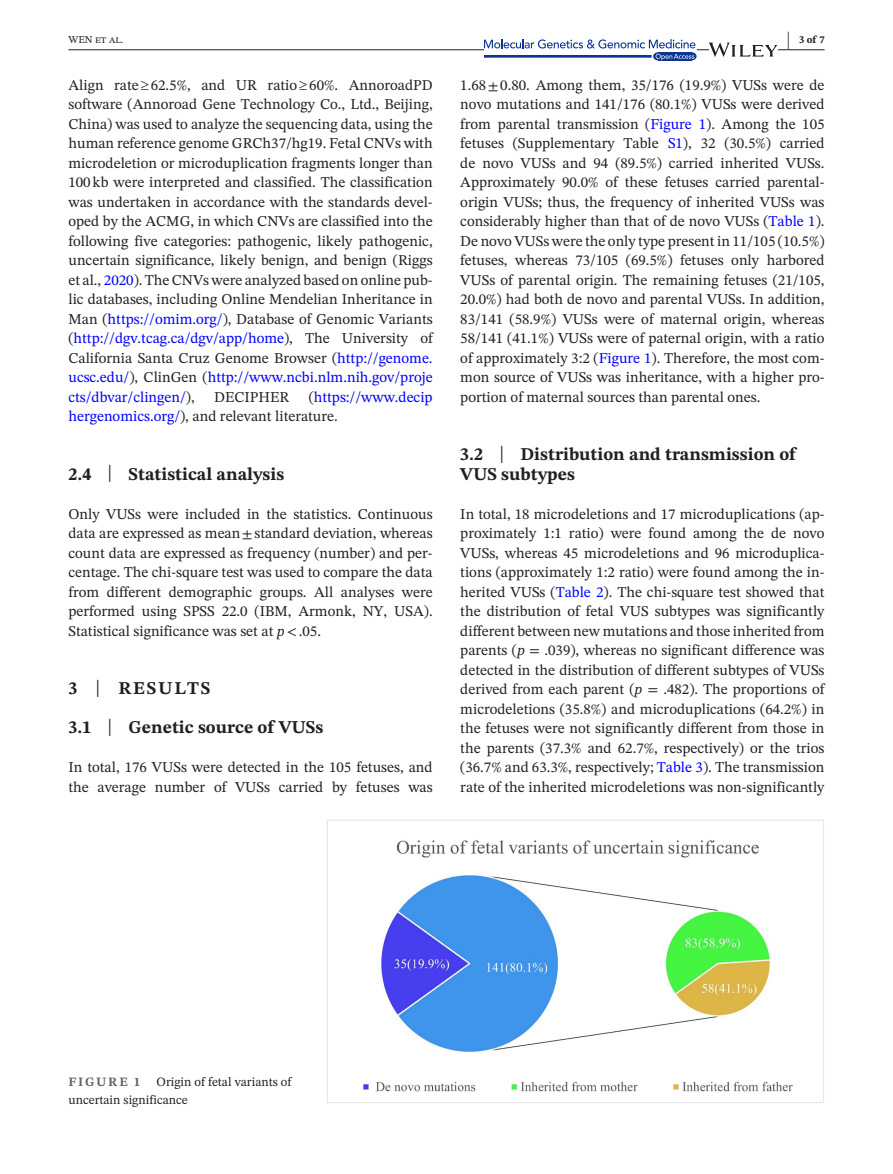
<style>
.page{position:relative;width:893px;height:1174px;background:#fff}
.page>*{position:absolute;margin:0;border:0;box-sizing:border-box;transform-origin:0 0}
.t1{font:700 21px "STIX Two Text";color:#231f20;scale:.42 1}
.t2{font:700 18px/39px "STIX Two Text";color:#231f20}
.t3{font:15px/19.5px "STIX Two Text";color:#231f20;text-align:justify}
.t4{font:15px/19.5px "STIX Two Text";color:#00f}
.t5{font:12.75px/18px "STIX Two Text";color:#231f20}
.t6{font:700 12.75px "STIX Two Text";letter-spacing:.14em;color:#636366}
.t7{font:10.5px "STIX Two Text";color:#231f20}
.t8{font:700 10.5px "STIX Two Text";color:#231f20}
.s1{color:#00f}
.s2{font-family:"STIX"}
.s3{color:#231f20}
.s4{font-weight:400;font-size:23.7px}
.s5{font-style:italic}
</style>
<div class="page">
<hr style="left:68px;top:49px;width:756px;height:1px;background:#231f20">
<svg style="left:484px;top:39px;width:211px;height:21px"></svg>
<svg style="left:709px;top:43px;width:68px;height:14px"></svg>
<img style="left:327px;top:819px;width:497px;height:284px">
<h1 class="t1" style="left:787px;top:24px;width:8px">|</h1>
<p class="t7" style="left:68px;top:32px;width:56px">WEN et al.</p>
<p class="t8" style="left:799px;top:32px;width:27px">3 of 7</p>
<p class="t3" style="left:68px;top:75px;width:366px">Align rate≥62.5%, and UR ratio≥60%. AnnoroadPD software (Annoroad Gene Technology Co., Ltd., Beijing, China) was used to analyze the sequencing data, using the human reference genome GRCh37/hg19. Fetal CNVs with microdeletion or microduplication fragments longer than 100kb were interpreted and classified. The classification was undertaken in accordance with the standards devel&shy;oped by the ACMG, in which CNVs are classified into the following five categories: pathogenic, likely pathogenic, uncertain significance, likely benign, and benign (Riggs et al., <span class="s1">2020</span>). The CNVs were analyzed based on online pub&shy;lic databases, including Online Mendelian Inheritance in Man (<span class="s1">https://omim.org/</span>), Database of Genomic Variants (<span class="s1">http://dgv.tcag.ca/dgv/app/home</span>), The University of California Santa Cruz Genome Browser (<span class="s1">http://genome. ucsc.edu/</span>), ClinGen (<span class="s1">http://www.ncbi.nlm.nih.gov/proje cts/dbvar/clingen/</span>),</p>
<p class="t3" style="left:460px;top:75px;width:366px">1.68<span class="s2">±</span>0.80. Among them, 35/176 (19.9%) VUSs were de novo mutations and 141/176 (80.1%) VUSs were derived from parental transmission (<span class="s1">Figure 1</span>). Among the 105 fetuses (Supplementary Table <span class="s1">S1</span>), 32 (30.5%) carried de novo VUSs and 94 (89.5%) carried inherited VUSs.<br>Approximately 90.0% of these fetuses carried parental&shy;origin VUSs; thus, the frequency of inherited VUSs was considerably higher than that of de novo VUSs (<span class="s1">Table 1</span>).<br>De novo VUSs were the only type present in 11/105 (10.5%) fetuses, whereas 73/105 (69.5%) fetuses only harbored VUSs of parental origin. The remaining fetuses (21/105, 20.0%) had both de novo and parental VUSs. In addition, 83/141 (58.9%) VUSs were of maternal origin, whereas 58/141 (41.1%) VUSs were of paternal origin, with a ratio of approximately 3:2 (<span class="s1">Figure 1</span>). Therefore, the most com&shy;mon source of VUSs was inheritance, with a higher pro&shy;portion of maternal sources than parental ones.</p>
<p class="t4" style="left:68px;top:387px;width:366px;text-indent:240px"><span class="s3">(</span>https://www.decip hergenomics.org/<span class="s3">), and relevant literature.</span></p>
<p class="t3" style="left:214px;top:387px;width:77px">DECIPHER</p>
<p class="t2" style="left:68px;top:455px;width:217px">2.4 <span class="s4">|</span> Statistical analysis</p>
<p class="t3" style="left:68px;top:504px;width:366px">Only VUSs were included in the statistics. Continuous data are expressed as mean<span class="s2">±</span>standard deviation, whereas count data are expressed as frequency (number) and per&shy;centage. The chi-square test was used to compare the data from different demographic groups. All analyses were performed using SPSS 22.0 (IBM, Armonk, NY, USA).<br>Statistical significance was set at <span class="s5">p</span><span class="s2">&lt;</span>.05.</p>
<p class="t2" style="left:68px;top:669px;width:256px">3 <span class="s4">|</span> RESULTS<br>3.1 <span class="s4">|</span> Genetic source of VUSs</p>
<p class="t3" style="left:68px;top:757px;width:366px">In total, 176 VUSs were detected in the 105 fetuses, and the average number of VUSs carried by fetuses was</p>
<p class="t2" style="left:460px;top:445px;width:337px;line-height:19.5px">3.2 <span class="s4">|</span> Distribution and transmission of<br>VUS subtypes</p>
<p class="t3" style="left:460px;top:504px;width:366px">In total, 18 microdeletions and 17 microduplications (ap&shy;proximately 1:1 ratio) were found among the de novo VUSs, whereas 45 microdeletions and 96 microduplica&shy;tions (approximately 1:2 ratio) were found among the in&shy;herited VUSs (<span class="s1">Table 2</span>). The chi-square test showed that the distribution of fetal VUS subtypes was significantly different between new mutations and those inherited from parents (<span class="s5">p</span> <span class="s2">=</span> .039), whereas no significant difference was detected in the distribution of different subtypes of VUSs derived from each parent (<span class="s5">p</span> <span class="s2">=</span> .482). The proportions of microdeletions (35.8%) and microduplications (64.2%) in the fetuses were not significantly different from those in the parents (37.3% and 62.7%, respectively) or the trios (36.7% and 63.3%, respectively; <span class="s1">Table 3</span>). The transmission rate of the inherited microdeletions was non-significantly</p>
<p class="t5" style="left:68px;top:1072px;width:224px;text-indent:88px">Origin of fetal variants of uncertain significance</p>
<p class="t6" style="left:68px;top:1072px;width:73px">FIGURE 1</p>
</div>
